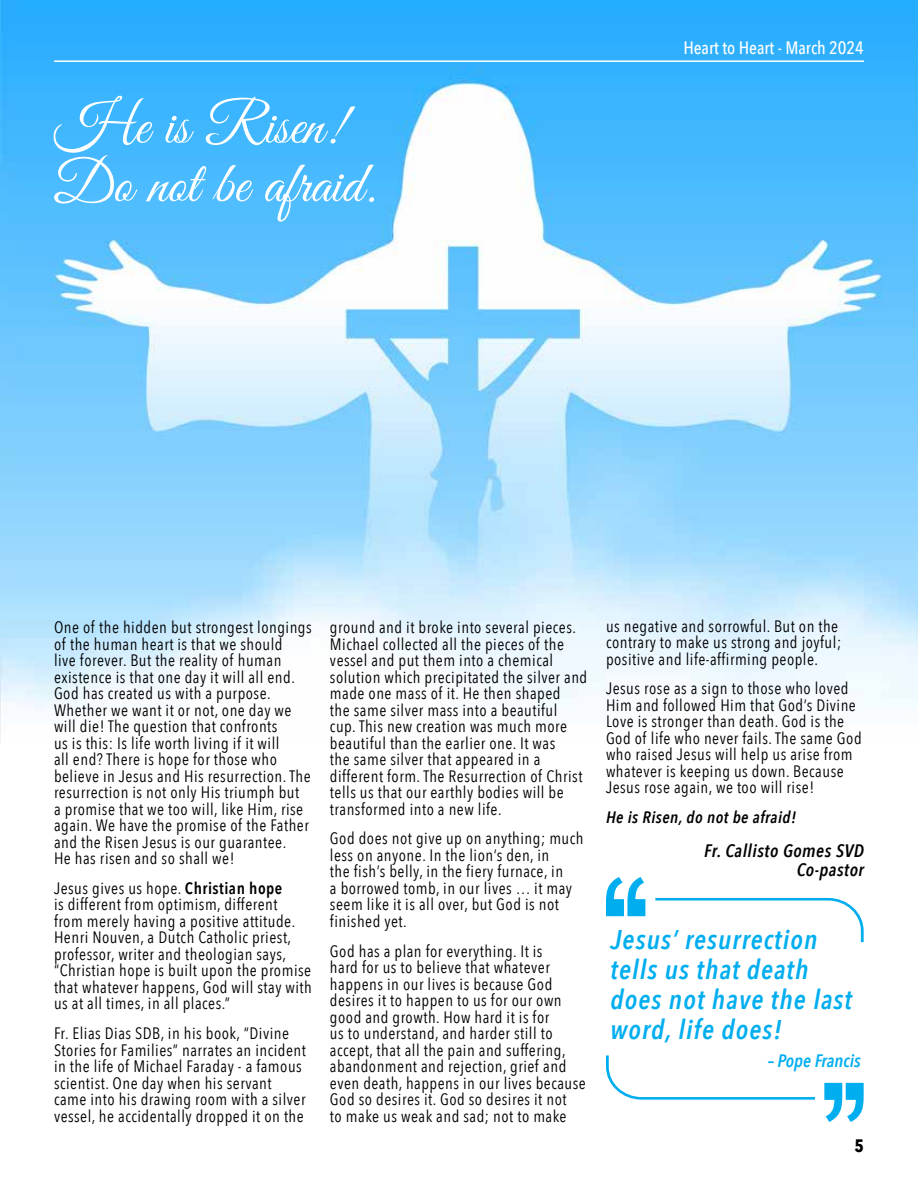
<style>
.page{position:relative;width:918px;height:1188px;background:#fff}
.page>*{position:absolute;margin:0;border:0;box-sizing:border-box;transform-origin:0 0}
.t1{font:58.5px/58.5px "Great Vibes";color:#fff}
.t2{font:italic 600 27px/30px "Avenir Next Condensed";letter-spacing:.04em;color:#00aeef}
.t3{font:italic 600 18px/19.5px "Avenir Next Condensed";letter-spacing:.03em;color:#000;text-align:right}
.t4{font:500 18px "Avenir Next Condensed";color:#fff}
.t5{font:italic 600 18px "Avenir Next Condensed";color:#00aeef}
.t6{font:700 18px "Avenir Next Condensed";color:#000}
.t7{font:16.5px/16.5px "Avenir Next Condensed";letter-spacing:.03em;color:#000}
.t8{font:italic 600 16.5px "Avenir Next Condensed";letter-spacing:.03em;color:#000}
.s1{font-weight:600}
</style>
<div class="page">
<img style="left:0;top:0;width:918px;height:744px">
<hr style="left:54px;top:60px;width:810px;height:2px;background:#fff">
<svg style="left:606px;top:877px;width:39px;height:39px"></svg>
<svg style="left:655px;top:898px;width:209px;height:44px"></svg>
<svg style="left:824px;top:1083px;width:40px;height:39px"></svg>
<svg style="left:606px;top:1055px;width:209px;height:45px"></svg>
<h1 class="t1" style="left:54px;top:100px;width:323px">He is Risen!<br>Do not be afraid.</h1>
<p class="t4" style="left:683px;top:37px;width:182px">Heart to Heart - March 2024</p>
<p class="t7" style="left:54px;top:618px;width:259px">One of the hidden but strongest longings of the human heart is that we should<br>live forever. But the reality of human existence is that one day it will all end.<br>God has created us with a purpose.<br>Whether we want it or not, one day we will die! The question that confronts<br>us is this: Is life worth living if it will<br>all end? There is hope for those who believe in Jesus and His resurrection. The resurrection is not only His triumph but<br>a promise that we too will, like Him, rise again. We have the promise of the Father and the Risen Jesus is our guarantee.<br>He has risen and so shall we!</p>
<p class="t7" style="left:54px;top:879px;width:259px">Jesus gives us hope. <span class="s1">Christian hope<br></span>is different from optimism, different<br>from merely having a positive attitude.<br>Henri Nouven, a Dutch Catholic priest, professor, writer and theologian says, “Christian hope is built upon the promise that whatever happens, God will stay with us at all times, in all places.”</p>
<p class="t7" style="left:54px;top:1025px;width:253px">Fr. Elias Dias SDB, in his book, “Divine Stories for Families” narrates an incident in the life of Michael Faraday - a famous scientist. One day when his servant came into his drawing room with a silver vessel, he accidentally dropped it on the</p>
<p class="t7" style="left:330px;top:618px;width:259px">ground and it broke into several pieces.<br>Michael collected all the pieces of the vessel and put them into a chemical solution which precipitated the silver and made one mass of it. He then shaped<br>the same silver mass into a beautiful cup. This new creation was much more beautiful than the earlier one. It was<br>the same silver that appeared in a different form. The Resurrection of Christ tells us that our earthly bodies will be transformed into a new life.</p>
<p class="t7" style="left:330px;top:830px;width:255px">God does not give up on anything; much less on anyone. In the lion’s den, in<br>the fish’s belly, in the fiery furnace, in<br>a borrowed tomb, in our lives … it may seem like it is all over, but God is not finished yet.</p>
<p class="t7" style="left:330px;top:942px;width:257px">God has a plan for everything. It is<br>hard for us to believe that whatever happens in our lives is because God desires it to happen to us for our own good and growth. How hard it is for<br>us to understand, and harder still to accept, that all the pain and suffering, abandonment and rejection, grief and even death, happens in our lives because God so desires it. God so desires it not<br>to make us weak and sad; not to make</p>
<p class="t7" style="left:606px;top:617px;width:237px">us negative and sorrowful. But on the contrary to make us strong and joyful; positive and life-affirming people.</p>
<p class="t7" style="left:606px;top:680px;width:257px">Jesus rose as a sign to those who loved Him and followed Him that God’s Divine Love is stronger than death. God is the God of life who never fails. The same God who raised Jesus will help us arise from whatever is keeping us down. Because Jesus rose again, we too will rise!</p>
<p class="t8" style="left:606px;top:808px;width:192px">He is Risen, do not be afraid!</p>
<p class="t3" style="left:704px;top:840px;width:161px">Fr. Callisto Gomes SVD<br>Co-pastor</p>
<h2 class="t2" style="left:610px;top:924px;width:243px">Jesus’ resurrection tells us that death does not have the last word, life does!</h2>
<p class="t5" style="left:768px;top:1050px;width:94px">– Pope Francis</p>
<p class="t6" style="left:855px;top:1135px;width:11px">5</p>
</div>
